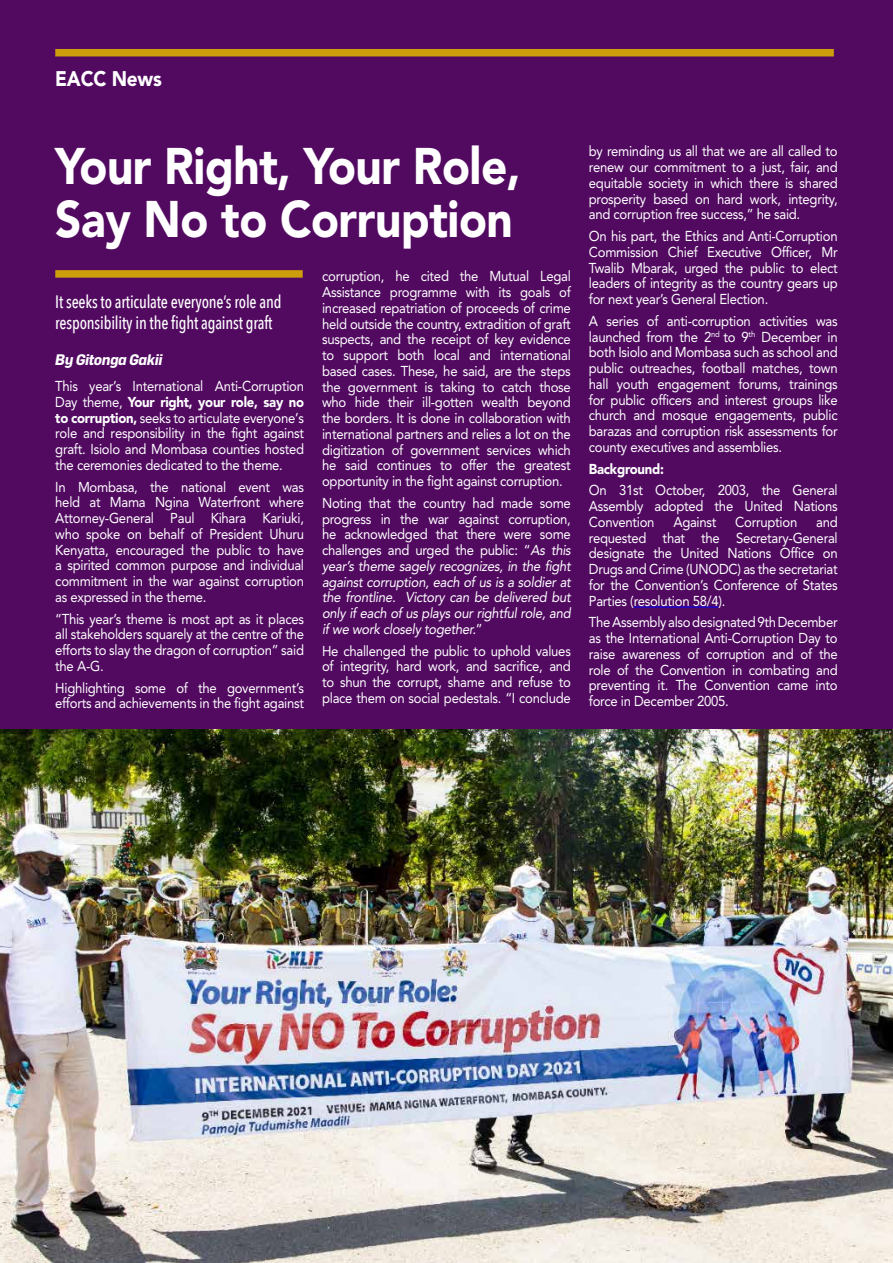
<style>
.page{position:relative;width:893px;height:1263px;background:#520a61}
.page>*{position:absolute;margin:0;border:0;box-sizing:border-box;transform-origin:0 0}
.t1{font:900 51px/52.5px "Avenir LT Std";letter-spacing:-.01em;color:#fff;scale:.9 1}
.t2{font:900 21px "Avenir LT Std";letter-spacing:-.01em;color:#fff;scale:.9 1}
.t3{font:500 18px/21px "Avenir Next Condensed";letter-spacing:-.01em;color:#fff;scale:.9 1}
.t4{font:italic 700 15px "Flama";letter-spacing:-.02em;color:#fff;scale:.95 1}
.t5{font:14.25px/15.8px "Avenir LT Std";letter-spacing:-.02em;color:#fff;text-align:justify;scale:.92 1}
.t6{font:italic 14.25px/15.8px "Avenir LT Std";letter-spacing:-.02em;color:#fff;text-align:justify;scale:.92 1}
.t7{font:900 14.25px "Avenir LT Std";letter-spacing:-.02em;color:#fff;scale:.92 1}
.s1{font-weight:900}
.s2{font-style:normal}
</style>
<div class="page">
<hr style="left:634px;top:607px;width:84px;height:1px;background:#00f">
<img style="left:0;top:729px;width:893px;height:534px">
<div style="left:55px;top:49px;width:779px;height:7px;background:#cd9e0c"></div>
<div style="left:55px;top:270px;width:248px;height:8px;background:#cd9e0c"></div>
<h2 class="t2" style="left:55px;top:66px;width:120px">EACC News</h2>
<h1 class="t1" style="left:55px;top:140px;width:518px">Your Right, Your Role,<br>Say No to Corruption</h1>
<p class="t3" style="left:55px;top:291px;width:253px">It seeks to articulate everyone’s role and responsibility in the fight against graft</p>
<p class="t4" style="left:55px;top:350px;width:114px">By Gitonga Gakii</p>
<p class="t5" style="left:55px;top:378px;width:272px">This year’s International Anti-Corruption Day theme, <span class="s1">Your right, your role, say no to corruption,</span> seeks to articulate everyone’s role and responsibility in the fight against graft. Isiolo and Mombasa counties hosted the ceremonies dedicated to the theme.</p>
<p class="t5" style="left:55px;top:479px;width:272px">In Mombasa, the national event was held at Mama Ngina Waterfront where Attorney-General Paul Kihara Kariuki, who spoke on behalf of President Uhuru Kenyatta, encouraged the public to have a spirited common purpose and individual commitment in the war against corruption as expressed in the theme.</p>
<p class="t5" style="left:55px;top:611px;width:272px">“This year’s theme is most apt as it places all stakeholders squarely at the centre of the efforts to slay the dragon of corruption” said the A-G.</p>
<p class="t5" style="left:55px;top:680px;width:272px">Highlighting some of the government’s efforts and achievements in the fight against</p>
<p class="t5" style="left:322px;top:269px;width:272px">corruption, he cited the Mutual Legal Assistance programme with its goals of increased repatriation of proceeds of crime held outside the country, extradition of graft suspects, and the receipt of key evidence to support both local and international based cases. These, he said, are the steps the government is taking to catch those who hide their ill-gotten wealth beyond the borders. It is done in collaboration with international partners and relies a lot on the digitization of government services which he said continues to offer the greatest opportunity in the fight against corruption.</p>
<p class="t6" style="left:322px;top:495px;width:272px"><span class="s2">Noting that the country had made some progress in the war against corruption, he acknowledged that there were some challenges and urged the public: “</span>As this year’s theme sagely recognizes, in the fight against corruption, each of us is a soldier at the frontline. Victory can be delivered but only if each of us plays our rightful role, and if we work closely together.<span class="s2">”</span></p>
<p class="t5" style="left:322px;top:643px;width:272px">He challenged the public to uphold values of integrity, hard work, and sacrifice, and to shun the corrupt, shame and refuse to place them on social pedestals. “I conclude</p>
<p class="t5" style="left:589px;top:144px;width:272px">by reminding us all that we are all called to renew our commitment to a just, fair, and equitable society in which there is shared prosperity based on hard work, integrity, and corruption free success,” he said.</p>
<p class="t5" style="left:589px;top:228px;width:272px">On his part, the Ethics and Anti-Corruption Commission Chief Executive Officer, Mr Twalib Mbarak, urged the public to elect leaders of integrity as the country gears up for next year’s General Election.</p>
<p class="t5" style="left:589px;top:313px;width:272px">A series of anti-corruption activities was launched from the 2<sup>nd</sup> to 9<sup>th</sup> December in both Isiolo and Mombasa such as school and public outreaches, football matches, town hall youth engagement forums, trainings for public officers and interest groups like church and mosque engagements, public barazas and corruption risk assessments for county executives and assemblies.</p>
<p class="t7" style="left:589px;top:460px;width:83px">Background:</p>
<p class="t5" style="left:589px;top:483px;width:272px">On 31st October, 2003, the General Assembly adopted the United Nations Convention</p>
<p class="t5" style="left:589px;top:514px;width:272px;text-indent:227px">and requested that the Secretary-General designate the United Nations Office on Drugs and Crime (UNODC) as the secretariat for the Convention’s Conference of States Parties (resolution 58/4).</p>
<p class="t5" style="left:589px;top:615px;width:272px">The Assembly also designated 9th December as the International Anti-Corruption Day to raise awareness of corruption and of the role of the Convention in combating and preventing it. The Convention came into force in December 2005.</p>
<p class="t5" style="left:673px;top:514px;width:48px">Against</p>
<p class="t5" style="left:735px;top:514px;width:69px">Corruption</p>
</div>
